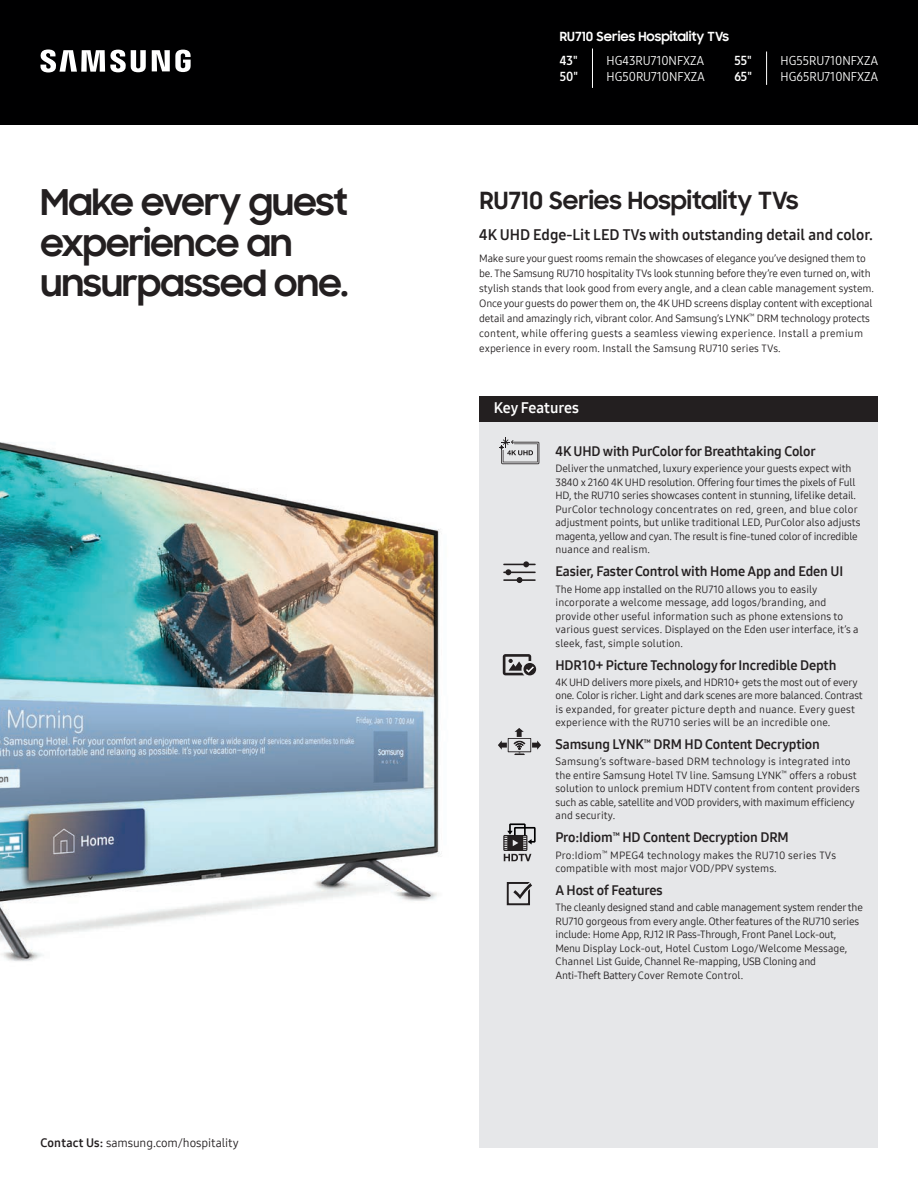
<style>
.page{position:relative;width:918px;height:1188px;background:#fff}
.page>*{position:absolute;margin:0;border:0;box-sizing:border-box;transform-origin:0 0}
.t1{font:700 36px/40.5px "Samsung Sharp Sans";letter-spacing:-.02em;color:#231f20}
.t2{font:700 24px "Samsung Sharp Sans";color:#231f20}
.t3{font:15px "Samsung One 700";color:#231f20}
.t4{font:15px "Samsung One 700";color:#fff}
.t5{font:13.5px "Samsung One 700";letter-spacing:-.01em;color:#231f20}
.t6{font:12.75px/16.6px "Samsung One 400 C";color:#fff}
.t7{font:700 12.75px "Samsung Sharp Sans";color:#fff}
.t8{font:12.75px/16.6px "Samsung One 700 C";color:#fff}
.t9{font:12px "Samsung One 400";letter-spacing:-.01em;color:#231f20}
.t10{font:10.5px/13.5px "Samsung One 400";letter-spacing:-.01em;color:#231f20}
.t11{font:10.5px/13.5px "Samsung One 400";letter-spacing:.01em;color:#231f20}
.s1{font-family:"Samsung One 700"}
</style>
<div class="page">
<img style="left:0;top:442px;width:441px;height:519px">
<div style="left:479px;top:415px;width:399px;height:733px;background:#e6e7e9"></div>
<div style="left:0;top:0;width:918px;height:124px;background:#000001"></div>
<svg style="left:41px;top:50px;width:105px;height:22px"></svg>
<svg style="left:152px;top:50px;width:39px;height:22px"></svg>
<hr style="left:592px;top:49px;width:1px;height:39px;background:#fff">
<hr style="left:766px;top:52px;width:1px;height:33px;background:#fff">
<div style="left:479px;top:396px;width:399px;height:26px;background:#231f20"></div>
<svg style="left:498px;top:728px;width:43px;height:27px"></svg>
<svg style="left:507px;top:882px;width:25px;height:23px"></svg>
<div style="left:503px;top:835px;width:24px;height:16px;border:1px solid #231f20"></div>
<svg style="left:504px;top:823px;width:32px;height:38px"></svg>
<div style="left:523px;top:663px;width:13px;height:12px;background:#231f20;border-radius:50%"></div>
<svg style="left:503px;top:654px;width:31px;height:21px"></svg>
<svg style="left:500px;top:437px;width:39px;height:27px"></svg>
<svg style="left:503px;top:561px;width:33px;height:22px"></svg>
<h1 class="t1" style="left:40px;top:180px;width:309px">Make every guest experience an unsurpassed one.</h1>
<p class="t9" style="left:40px;top:1135px;width:200px"><span class="s1">Contact Us:</span> samsung.com/hospitality</p>
<p class="t7" style="left:560px;top:27px;width:171px">RU710 Series Hospitality TVs</p>
<p class="t8" style="left:560px;top:52px;width:20px">43"<br>50"</p>
<p class="t6" style="left:607px;top:52px;width:100px">HG43RU710NFXZA<br>HG50RU710NFXZA</p>
<p class="t8" style="left:734px;top:52px;width:19px">55"<br>65"</p>
<p class="t6" style="left:781px;top:52px;width:99px">HG55RU710NFXZA<br>HG65RU710NFXZA</p>
<h2 class="t2" style="left:480px;top:182px;width:320px">RU710 Series Hospitality TVs</h2>
<h3 class="t3" style="left:479px;top:225px;width:395px">4K UHD Edge-Lit LED TVs with outstanding detail and color.</h3>
<p class="t10" style="left:479px;top:250px;width:396px;line-height:15px">Make sure your guest rooms remain the showcases of elegance you’ve designed them to be. The Samsung RU710 hospitality TVs look stunning before they’re even turned on, with stylish stands that look good from every angle, and a clean cable management system.<br>Once your guests do power them on, the 4K UHD screens display content with exceptional detail and amazingly rich, vibrant color. And Samsung’s LYNK<sup>™</sup> DRM technology protects content, while offering guests a seamless viewing experience. Install a premium experience in every room. Install the Samsung RU710 series TVs.</p>
<h3 class="t4" style="left:494px;top:398px;width:87px">Key Features</h3>
<p class="t5" style="left:556px;top:442px;width:262px">4K UHD with PurColor for Breathtaking Color</p>
<p class="t10" style="left:556px;top:462px;width:307px">Deliver the unmatched, luxury experience your guests expect with 3840 x 2160 4K UHD resolution. Offering four times the pixels of Full HD, the RU710 series showcases content in stunning, lifelike detail.<br>PurColor technology concentrates on red, green, and blue color adjustment points, but unlike traditional LED, PurColor also adjusts magenta, yellow and cyan. The result is fine-tuned color of incredible nuance and realism.</p>
<p class="t5" style="left:556px;top:563px;width:289px">Easier, Faster Control with Home App and Eden UI</p>
<p class="t11" style="left:556px;top:582px;width:305px">The Home app installed on the RU710 allows you to easily incorporate a welcome message, add logos/branding, and provide other useful information such as phone extensions to various guest services. Displayed on the Eden user interface, it’s a sleek, fast, simple solution.</p>
<p class="t5" style="left:556px;top:656px;width:282px">HDR10+ Picture Technology for Incredible Depth</p>
<p class="t10" style="left:556px;top:675px;width:309px">4K UHD delivers more pixels, and HDR10+ gets the most out of every one. Color is richer. Light and dark scenes are more balanced. Contrast is expanded, for greater picture depth and nuance. Every guest experience with the RU710 series will be an incredible one.</p>
<p class="t5" style="left:556px;top:735px;width:266px">Samsung LYNK<sup>™</sup> DRM HD Content Decryption</p>
<p class="t10" style="left:556px;top:755px;width:306px">Samsung’s software-based DRM technology is integrated into the entire Samsung Hotel TV line. Samsung LYNK<sup>™</sup> offers a robust solution to unlock premium HDTV content from content providers such as cable, satellite and VOD providers, with maximum efficiency and security.</p>
<p class="t5" style="left:556px;top:829px;width:235px">Pro:Idiom<sup>™</sup> HD Content Decryption DRM</p>
<p class="t11" style="left:556px;top:848px;width:282px">Pro:Idiom<sup>™</sup> MPEG4 technology makes the RU710 series TVs compatible with most major VOD/PPV systems.</p>
<p class="t5" style="left:556px;top:881px;width:109px">A Host of Features</p>
<p class="t10" style="left:556px;top:901px;width:309px">The cleanly designed stand and cable management system render the RU710 gorgeous from every angle. Other features of the RU710 series include: Home App, RJ12 IR Pass-Through, Front Panel Lock-out, Menu Display Lock-out, Hotel Custom Logo/Welcome Message, Channel List Guide, Channel Re-mapping, USB Cloning and Anti-Theft Battery Cover Remote Control.</p>
</div>
